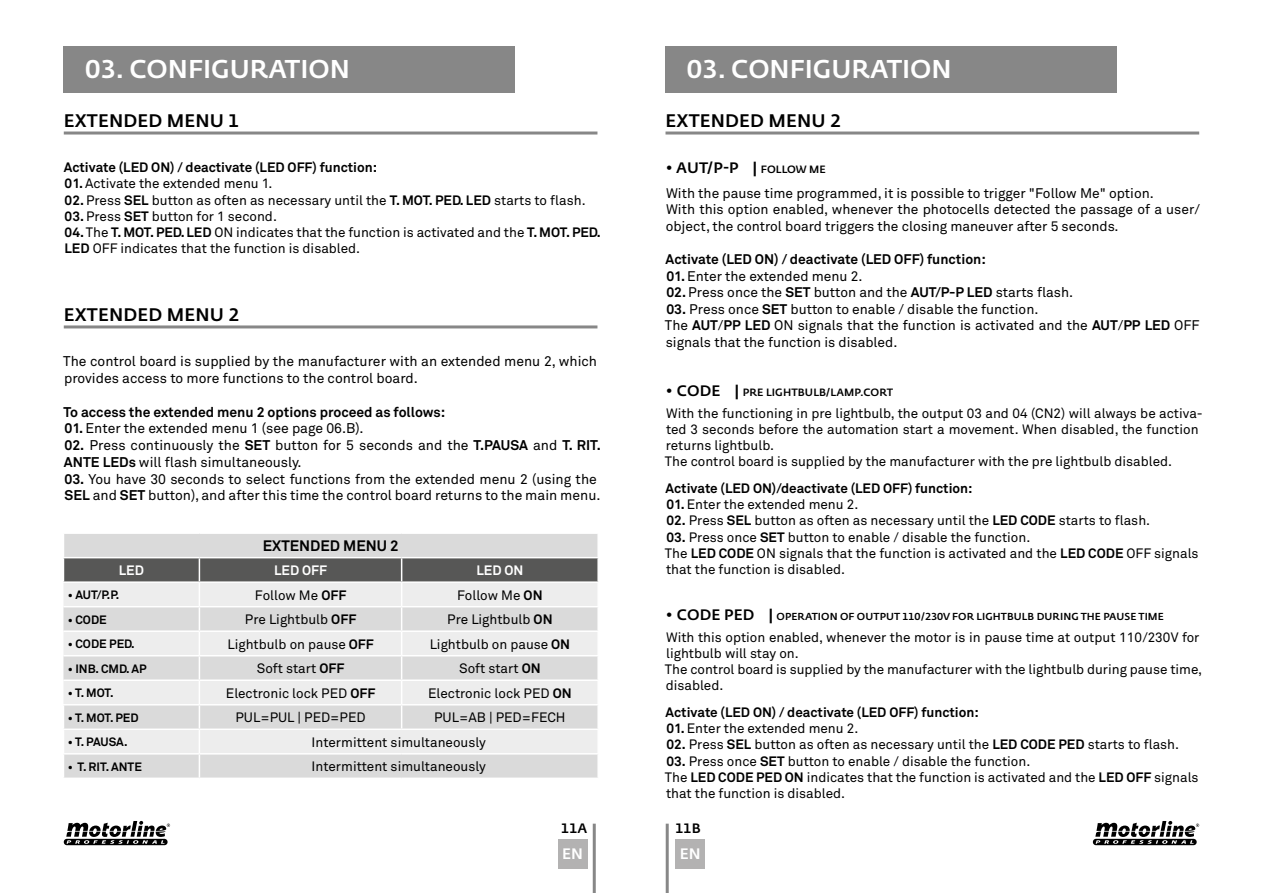
<style>
.page{position:relative;width:1263px;height:893px;background:#fff}
.page>*{position:absolute;margin:0;border:0;box-sizing:border-box;transform-origin:0 0}
.t1{font:500 25.5px "Fedra Sans Std";color:#fff}
.t2{font:500 18px "Fedra Sans Std";letter-spacing:.01em;color:#000}
.t3{font:500 15px "Fedra Sans Std";color:#000}
.t4{font:700 15px "Akkurat Pro";color:#000}
.t5{font:500 15px "Fedra Sans Std";color:#fff}
.t6{font:13.95px/16.8px "Akkurat Pro";color:#000}
.t7{font:700 13.95px "Akkurat Pro";color:#000}
.t8{font:13.8px/16.5px "Akkurat Pro";color:#000}
.t9{font:700 13.8px "Akkurat Pro";color:#000}
.t10{font:13.5px/16.2px "Akkurat Pro";color:#000}
.t11{font:700 13.5px "Akkurat Pro";color:#000}
.t12{font:700 13.5px "Akkurat Pro";color:#fff}
.t13{font:500 13.5px "Fedra Sans Std";color:#000}
.t14{font:700 12px "Akkurat Pro";color:#000}
.t15{font:500 10.5px "Fedra Sans Std";letter-spacing:.01em;color:#000}
.t16{font:500 10.05px "Fedra Sans Std";letter-spacing:.01em;color:#000}
.s1{font-weight:700}
.s2{font-size:10.5px}
.s3{font-size:15px}
</style>
<div class="page">
<div style="left:665px;top:47px;width:452px;height:46px;background:#878787"></div>
<div style="left:64px;top:47px;width:451px;height:46px;background:#878787"></div>
<hr style="left:665px;top:132px;width:534px;height:3px;background:#878787">
<hr style="left:64px;top:132px;width:533px;height:3px;background:#878787">
<hr style="left:593px;top:824px;width:3px;height:69px;background:#878787">
<hr style="left:666px;top:824px;width:3px;height:69px;background:#878787">
<div style="left:675px;top:839px;width:30px;height:30px;background:#b3b2b2"></div>
<div style="left:558px;top:839px;width:29px;height:30px;background:#b3b2b2"></div>
<svg style="left:63px;top:534px;width:535px;height:244px;background:#d7d7d6"></svg>
<hr style="left:597px;top:681px;width:2px;height:23px;background:#fff">
<hr style="left:63px;top:704px;width:136px;height:1px;background:#fff">
<hr style="left:199px;top:704px;width:203px;height:1px;background:#fff">
<hr style="left:402px;top:704px;width:197px;height:1px;background:#fff">
<hr style="left:64px;top:325px;width:533px;height:3px;background:#878787">
<svg style="left:1093px;top:821px;width:106px;height:24px"></svg>
<svg style="left:64px;top:821px;width:106px;height:24px"></svg>
<h1 class="t1" style="left:85px;top:53px;width:266px">03. CONFIGURATION</h1>
<h1 class="t1" style="left:687px;top:53px;width:266px">03. CONFIGURATION</h1>
<h2 class="t2" style="left:64px;top:110px;width:177px">EXTENDED MENU 1</h2>
<h2 class="t2" style="left:666px;top:110px;width:177px">EXTENDED MENU 2</h2>
<p class="t11" style="left:64px;top:159px;width:315px">Activate (LED ON) / deactivate (LED OFF) function:</p>
<p class="t10" style="left:65px;top:176px;width:209px"><span class="s1">01.</span> Activate the extended menu 1.</p>
<p class="t10" style="left:65px;top:192px;width:522px"><span class="s1">02.</span> Press <span class="s1">SEL</span> button as often as necessary until the <span class="s1">T. MOT. PED. LED</span> starts to flash.</p>
<p class="t10" style="left:65px;top:208px;width:214px"><span class="s1">03.</span> Press <span class="s1">SET</span> button for 1 second.</p>
<p class="t10" style="left:64px;top:225px;width:538px"><span class="s1">04.</span> The <span class="s1">T. MOT. PED. LED</span> ON indicates that the function is activated and the <span class="s1">T. MOT. PED.<br>LED</span> OFF indicates that the function is disabled.</p>
<h2 class="t2" style="left:64px;top:304px;width:177px">EXTENDED MENU 2</h2>
<p class="t6" style="left:63px;top:354px;width:535px">The control board is supplied by the manufacturer with an extended menu 2, which provides access to more functions to the control board.</p>
<p class="t7" style="left:64px;top:403px;width:383px">To access the extended menu 2 options proceed as follows:</p>
<p class="t6" style="left:64px;top:420px;width:301px"><span class="s1">01.</span> Enter the extended menu 1 (see page 06.B).</p>
<p class="t6" style="left:64px;top:437px;width:538px"><span class="s1">02.</span> Press continuously the <span class="s1">SET</span> button for 5 seconds and the <span class="s1">T.PAUSA</span> and <span class="s1">T. RIT.<br>ANTE LEDs</span> will flash simultaneously.</p>
<p class="t6" style="left:64px;top:471px;width:538px"><span class="s1">03.</span> You have 30 seconds to select functions from the extended menu 2 (using the<br><span class="s1">SEL</span> and <span class="s1">SET</span> button), and after this time the control board returns to the main menu.</p>
<p class="t4" style="left:263px;top:537px;width:137px">EXTENDED MENU 2</p>
<p class="t12" style="left:119px;top:562px;width:27px">LED</p>
<p class="t12" style="left:274px;top:562px;width:54px">LED OFF</p>
<p class="t12" style="left:476px;top:562px;width:48px">LED ON</p>
<p class="t14" style="left:68px;top:587px;width:53px">• AUT/P.P.</p>
<p class="t10" style="left:255px;top:587px;width:93px">Follow Me <span class="s1">OFF</span></p>
<p class="t10" style="left:457px;top:587px;width:87px">Follow Me <span class="s1">ON</span></p>
<p class="t14" style="left:68px;top:612px;width:41px">• CODE</p>
<p class="t10" style="left:245px;top:612px;width:113px">Pre Lightbulb <span class="s1">OFF</span></p>
<p class="t10" style="left:447px;top:612px;width:107px">Pre Lightbulb <span class="s1">ON</span></p>
<p class="t14" style="left:68px;top:636px;width:69px">• CODE PED.</p>
<p class="t10" style="left:227px;top:636px;width:148px">Lightbulb on pause <span class="s1">OFF</span></p>
<p class="t10" style="left:430px;top:636px;width:142px">Lightbulb on pause <span class="s1">ON</span></p>
<p class="t14" style="left:68px;top:661px;width:80px">• INB. CMD. AP</p>
<p class="t10" style="left:257px;top:661px;width:89px">Soft start <span class="s1">OFF</span></p>
<p class="t10" style="left:459px;top:661px;width:83px">Soft start <span class="s1">ON</span></p>
<p class="t14" style="left:68px;top:685px;width:47px">• T. MOT.</p>
<p class="t10" style="left:226px;top:685px;width:151px">Electronic lock PED <span class="s1">OFF</span></p>
<p class="t10" style="left:428px;top:685px;width:145px">Electronic lock PED <span class="s1">ON</span></p>
<p class="t14" style="left:68px;top:710px;width:72px">• T. MOT. PED</p>
<p class="t10" style="left:235px;top:710px;width:132px">PUL=PUL | PED=PED</p>
<p class="t10" style="left:434px;top:710px;width:133px">PUL=AB | PED=FECH</p>
<p class="t14" style="left:68px;top:735px;width:61px">• T. PAUSA.</p>
<p class="t10" style="left:312px;top:734px;width:176px">Intermittent simultaneously</p>
<p class="t14" style="left:68px;top:759px;width:76px">• T. RIT. ANTE</p>
<p class="t10" style="left:312px;top:759px;width:176px">Intermittent simultaneously</p>
<p class="t3" style="left:666px;top:159px;width:162px">• AUT/P-P | <span class="s2">FOLLOW ME</span></p>
<p class="t8" style="left:666px;top:185px;width:536px">With the pause time programmed, it is possible to trigger "Follow Me" option.<br>With this option enabled, whenever the photocells detected the passage of a user/ object, the control board triggers the closing maneuver after 5 seconds.</p>
<p class="t9" style="left:666px;top:251px;width:322px">Activate (LED ON) / deactivate (LED OFF) function:</p>
<p class="t8" style="left:666px;top:268px;width:198px"><span class="s1">01.</span> Enter the extended menu 2.</p>
<p class="t8" style="left:666px;top:285px;width:408px"><span class="s1">02.</span> Press once the <span class="s1">SET</span> button and the <span class="s1">AUT/P-P LED</span> starts flash.</p>
<p class="t8" style="left:665px;top:301px;width:536px"><span class="s1">03.</span> Press once <span class="s1">SET</span> button to enable / disable the function.<br>The <span class="s1">AUT</span>/<span class="s1">PP LED</span> ON signals that the function is activated and the <span class="s1">AUT</span>/<span class="s1">PP LED</span> OFF signals that the function is disabled.</p>
<p class="t15" style="left:666px;top:386px;width:229px"><span class="s3">• CODE |</span> PRE LIGHTBULB/LAMP.CORT</p>
<p class="t10" style="left:665px;top:405px;width:539px">With the functioning in pre lightbulb, the output 03 and 04 (CN2) will always be activa&shy;ted 3 seconds before the automation start a movement. When disabled, the function returns lightbulb.<br>The control board is supplied by the manufacturer with the pre lightbulb disabled.</p>
<p class="t11" style="left:666px;top:480px;width:308px">Activate (LED ON)/deactivate (LED OFF) function:</p>
<p class="t10" style="left:666px;top:497px;width:193px"><span class="s1">01.</span> Enter the extended menu 2.</p>
<p class="t10" style="left:666px;top:513px;width:485px"><span class="s1">02.</span> Press <span class="s1">SEL</span> button as often as necessary until the <span class="s1">LED CODE</span> starts to flash.</p>
<p class="t10" style="left:665px;top:529px;width:535px"><span class="s1">03.</span> Press once <span class="s1">SET</span> button to enable / disable the function.<br>The <span class="s1">LED CODE</span> ON signals that the function is activated and the <span class="s1">LED CODE</span> OFF signals that the function is disabled.</p>
<p class="t16" style="left:666px;top:610px;width:500px"><span class="s3">• CODE PED |</span> OPERATION OF OUTPUT 110/230V FOR LIGHTBULB DURING THE PAUSE TIME</p>
<p class="t10" style="left:665px;top:629px;width:539px">With this option enabled, whenever the motor is in pause time at output 110/230V for lightbulb will stay on.<br>The control board is supplied by the manufacturer with the lightbulb during pause time, disabled.</p>
<p class="t11" style="left:666px;top:704px;width:315px">Activate (LED ON) / deactivate (LED OFF) function:</p>
<p class="t10" style="left:666px;top:721px;width:193px"><span class="s1">01.</span> Enter the extended menu 2.</p>
<p class="t10" style="left:666px;top:737px;width:514px"><span class="s1">02.</span> Press <span class="s1">SEL</span> button as often as necessary until the <span class="s1">LED CODE PED</span> starts to flash.</p>
<p class="t10" style="left:665px;top:753px;width:535px"><span class="s1">03.</span> Press once <span class="s1">SET</span> button to enable / disable the function.<br>The <span class="s1">LED CODE PED ON</span> indicates that the function is activated and the <span class="s1">LED OFF</span> signals that the function is disabled.</p>
<p class="t13" style="left:561px;top:820px;width:27px">11A</p>
<p class="t13" style="left:675px;top:820px;width:27px">11B</p>
<p class="t5" style="left:562px;top:845px;width:22px">EN</p>
<p class="t5" style="left:680px;top:845px;width:22px">EN</p>
</div>
